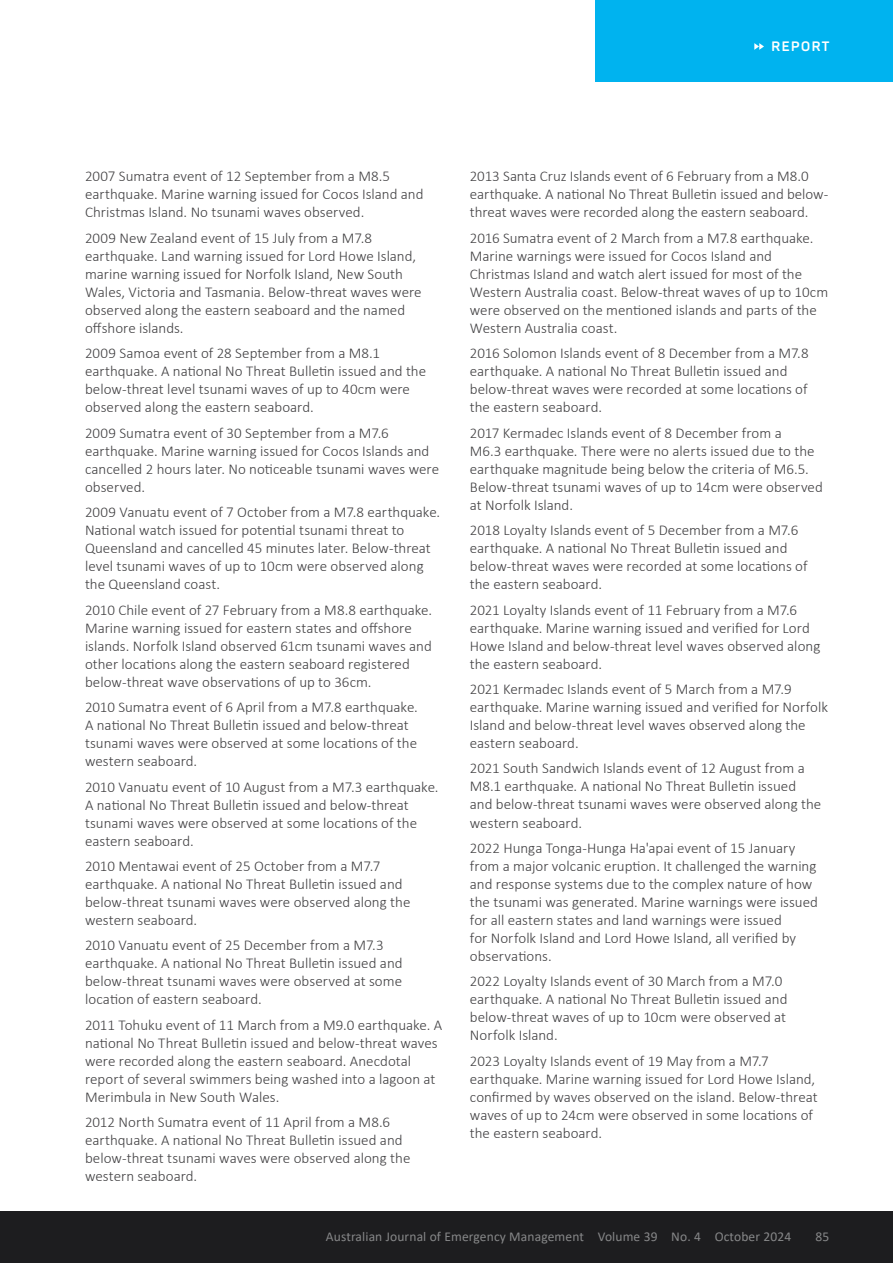
<style>
.page{position:relative;width:893px;height:1263px;background:#fff}
.page>*{position:absolute;margin:0;border:0;box-sizing:border-box;transform-origin:0 0}
.t1{font:300 15px/18px "Calibri";color:#414042}
.t2{font:13.5px "Calibri";letter-spacing:.01em;color:#868788}
.t3{font:700 13.5px "Panton";letter-spacing:.11em;color:#fff}
</style>
<div class="page">
<div style="left:596px;top:0;width:297px;height:81px;background:#00b3ef"></div>
<svg style="left:754px;top:43px;width:10px;height:7px"></svg>
<div style="left:0;top:1212px;width:893px;height:51px;background:#1d1d1f"></div>
<p class="t3" style="left:772px;top:38px;width:59px">REPORT</p>
<p class="t1" style="left:85px;top:167px;width:340px">2007 Sumatra event of 12 September from a M8.5 earthquake. Marine warning issued for Cocos Island and<br>Christmas Island. No tsunami waves observed.</p>
<p class="t1" style="left:85px;top:229px;width:338px">2009 New Zealand event of 15 July from a M7.8 earthquake. Land warning issued for Lord Howe Island, marine warning issued for Norfolk Island, New South Wales, Victoria and Tasmania. Below-threat waves were observed along the eastern seaboard and the named offshore islands.</p>
<p class="t1" style="left:85px;top:344px;width:343px">2009 Samoa event of 28 September from a M8.1 earthquake. A national No Threat Bulletin issued and the below-threat level tsunami waves of up to 40cm were observed along the eastern seaboard.</p>
<p class="t1" style="left:85px;top:424px;width:356px">2009 Sumatra event of 30 September from a M7.6 earthquake. Marine warning issued for Cocos Islands and cancelled 2 hours later. No noticeable tsunami waves were observed.</p>
<p class="t1" style="left:85px;top:503px;width:357px">2009 Vanuatu event of 7 October from a M7.8 earthquake.<br>National watch issued for potential tsunami threat to Queensland and cancelled 45 minutes later. Below-threat level tsunami waves of up to 10cm were observed along the Queensland coast.</p>
<p class="t1" style="left:85px;top:600px;width:349px">2010 Chile event of 27 February from a M8.8 earthquake.<br>Marine warning issued for eastern states and offshore islands. Norfolk Island observed 61cm tsunami waves and other locations along the eastern seaboard registered below-threat wave observations of up to 36cm.</p>
<p class="t1" style="left:85px;top:698px;width:334px">2010 Sumatra event of 6 April from a M7.8 earthquake.<br>A national No Threat Bulletin issued and below-threat tsunami waves were observed at some locations of the western seaboard.</p>
<p class="t1" style="left:85px;top:777px;width:355px">2010 Vanuatu event of 10 August from a M7.3 earthquake.<br>A national No Threat Bulletin issued and below-threat tsunami waves were observed at some locations of the eastern seaboard.</p>
<p class="t1" style="left:85px;top:857px;width:327px">2010 Mentawai event of 25 October from a M7.7 earthquake. A national No Threat Bulletin issued and below-threat tsunami waves were observed along the western seaboard.</p>
<p class="t1" style="left:85px;top:936px;width:319px">2010 Vanuatu event of 25 December from a M7.3 earthquake. A national No Threat Bulletin issued and below-threat tsunami waves were observed at some location of eastern seaboard.</p>
<p class="t1" style="left:85px;top:1016px;width:359px">2011 Tohuku event of 11 March from a M9.0 earthquake. A national No Threat Bulletin issued and below-threat waves were recorded along the eastern seaboard. Anecdotal report of several swimmers being washed into a lagoon at Merimbula in New South Wales.</p>
<p class="t1" style="left:85px;top:1113px;width:327px">2012 North Sumatra event of 11 April from a M8.6 earthquake. A national No Threat Bulletin issued and below-threat tsunami waves were observed along the western seaboard.</p>
<p class="t1" style="left:470px;top:167px;width:360px">2013 Santa Cruz Islands event of 6 February from a M8.0 earthquake. A national No Threat Bulletin issued and below&shy;threat waves were recorded along the eastern seaboard.</p>
<p class="t1" style="left:470px;top:229px;width:360px">2016 Sumatra event of 2 March from a M7.8 earthquake.<br>Marine warnings were issued for Cocos Island and Christmas Island and watch alert issued for most of the Western Australia coast. Below-threat waves of up to 10cm were observed on the mentioned islands and parts of the Western Australia coast.</p>
<p class="t1" style="left:470px;top:344px;width:340px">2016 Solomon Islands event of 8 December from a M7.8 earthquake. A national No Threat Bulletin issued and below-threat waves were recorded at some locations of the eastern seaboard.</p>
<p class="t1" style="left:470px;top:424px;width:354px">2017 Kermadec Islands event of 8 December from a<br>M6.3 earthquake. There were no alerts issued due to the earthquake magnitude being below the criteria of M6.5.<br>Below-threat tsunami waves of up to 14cm were observed at Norfolk Island.</p>
<p class="t1" style="left:470px;top:521px;width:339px">2018 Loyalty Islands event of 5 December from a M7.6 earthquake. A national No Threat Bulletin issued and below-threat waves were recorded at some locations of the eastern seaboard.</p>
<p class="t1" style="left:470px;top:600px;width:352px">2021 Loyalty Islands event of 11 February from a M7.6 earthquake. Marine warning issued and verified for Lord Howe Island and below-threat level waves observed along the eastern seaboard.</p>
<p class="t1" style="left:470px;top:680px;width:360px">2021 Kermadec Islands event of 5 March from a M7.9 earthquake. Marine warning issued and verified for Norfolk Island and below-threat level waves observed along the eastern seaboard.</p>
<p class="t1" style="left:470px;top:759px;width:353px">2021 South Sandwich Islands event of 12 August from a M8.1 earthquake. A national No Threat Bulletin issued and below-threat tsunami waves were observed along the western seaboard.</p>
<p class="t1" style="left:470px;top:839px;width:350px">2022 Hunga Tonga-Hunga Ha'apai event of 15 January from a major volcanic eruption. It challenged the warning and response systems due to the complex nature of how the tsunami was generated. Marine warnings were issued for all eastern states and land warnings were issued<br>for Norfolk Island and Lord Howe Island, all verified by observations.</p>
<p class="t1" style="left:470px;top:972px;width:319px">2022 Loyalty Islands event of 30 March from a M7.0 earthquake. A national No Threat Bulletin issued and below-threat waves of up to 10cm were observed at Norfolk Island.</p>
<p class="t1" style="left:470px;top:1052px;width:349px">2023 Loyalty Islands event of 19 May from a M7.7 earthquake. Marine warning issued for Lord Howe Island, confirmed by waves observed on the island. Below-threat waves of up to 24cm were observed in some locations of the eastern seaboard.</p>
<p class="t2" style="left:326px;top:1227px;width:467px">Australian Journal of Emergency Management Volume 39 No. 4 October 2024</p>
<p class="t2" style="left:815px;top:1227px;width:15px">85</p>
</div>
